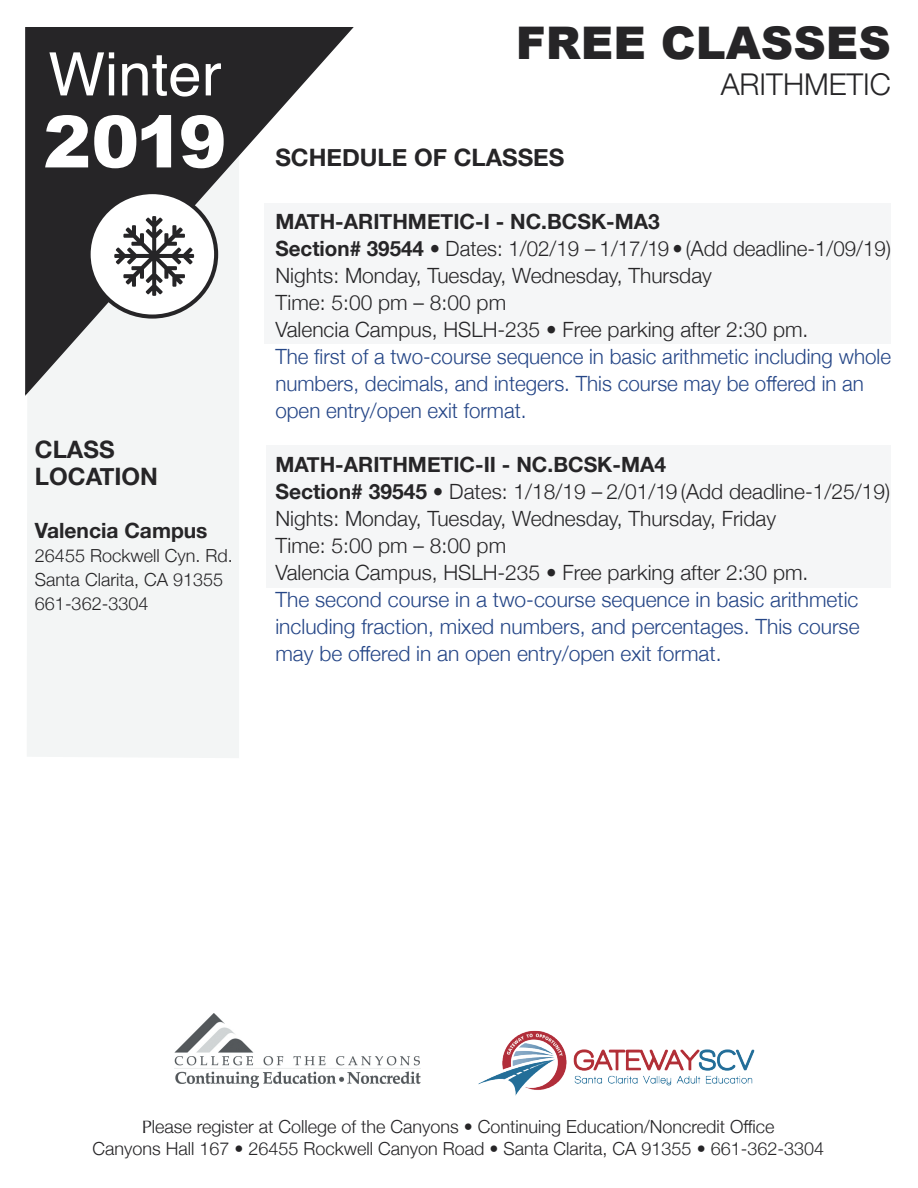
<style>
.page{position:relative;width:918px;height:1188px;background:#fff}
.page>*{position:absolute;margin:0;border:0;box-sizing:border-box;transform-origin:0 0}
.t1{font:900 72px "Arial";color:#fff}
.t2{font:60px "Helvetica";color:#fff}
.t3{font:900 45px "Arial";color:#262527}
.t4{font:300 30px "Helvetica Neue";color:#262527}
.t5{font:700 24px "Helvetica Neue";color:#262527}
.t6{font:300 21px "Helvetica Neue";color:#262527}
.t7{font:300 21px/27px "Helvetica Neue";color:#254687}
.t8{font:700 21px "Helvetica Neue";color:#262527}
.t9{font:300 18px "Helvetica Neue";color:#262527}
.s1{font-weight:700}
.s2{font-family:"Optima";font-weight:400}
</style>
<div class="page">
<div style="left:27px;top:398px;width:212px;height:360px;background:#f3f5f5"></div>
<svg style="left:25px;top:27px;width:329px;height:371px"></svg>
<svg style="left:89px;top:192px;width:127px;height:125px"></svg>
<div style="left:87px;top:190px;width:131px;height:129px;border:4px solid #262527;border-radius:50%"></div>
<div style="left:101px;top:203px;width:106px;height:106px;background:#fff;border-radius:53px"></div>
<svg style="left:114px;top:216px;width:80px;height:80px"></svg>
<img style="left:175px;top:1014px;width:245px;height:74px">
<img style="left:478px;top:1030px;width:277px;height:66px">
<div style="left:265px;top:203px;width:626px;height:140px;background:#f5f6f7"></div>
<div style="left:267px;top:445px;width:624px;height:143px;background:#f5f6f7"></div>
<p class="t2" style="left:48px;top:28px;width:175px">Winter</p>
<p class="t1" style="left:43px;top:89px;width:185px">2019</p>
<p class="t5" style="left:35px;top:430px;width:81px">CLASS</p>
<p class="t5" style="left:35px;top:457px;width:125px">LOCATION</p>
<p class="t8" style="left:35px;top:515px;width:174px">Valencia Campus</p>
<p class="t9" style="left:35px;top:542px;width:199px">26455 Rockwell Cyn. Rd.</p>
<p class="t9" style="left:35px;top:566px;width:190px">Santa Clarita, CA 91355</p>
<p class="t9" style="left:35px;top:590px;width:115px">661-362-3304</p>
<p class="t3" style="left:516px;top:11px;width:376px">FREE CLASSES</p>
<p class="t4" style="left:721px;top:60px;width:172px">ARITHMETIC</p>
<p class="t5" style="left:275px;top:139px;width:291px">SCHEDULE OF CLASSES</p>
<p class="t8" style="left:275px;top:205px;width:386px">MATH-ARITHMETIC-I - NC.BCSK-MA3</p>
<p class="t6" style="left:275px;top:232px;width:617px"><span class="s1">Section# 39544</span> • Dates: 1/02/19 – 1/17/19 • (Add deadline-1/09/19)</p>
<p class="t6" style="left:275px;top:259px;width:438px">Nights: Monday, Tuesday, Wednesday, Thursday</p>
<p class="t6" style="left:275px;top:286px;width:232px">Time: 5:00 pm – 8:00 pm</p>
<p class="t6" style="left:275px;top:313px;width:534px">Valencia Campus, HSLH-235 • Free parking after 2:30 pm.</p>
<p class="t7" style="left:275px;top:341px;width:617px">The first of a two-course sequence in basic arithmetic including whole numbers, decimals, and integers. This course may be offered in an open entry/open exit format.</p>
<p class="t8" style="left:275px;top:448px;width:392px">MATH-ARITHMETIC-II - NC.BCSK-MA4</p>
<p class="t6" style="left:275px;top:475px;width:616px"><span class="s1">Section# 39545</span> • Dates: 1/18/19 – 2/01/19 (Add deadline-1/25/19)</p>
<p class="t6" style="left:275px;top:502px;width:502px">Nights: Monday, Tuesday, Wednesday, Thursday, Friday</p>
<p class="t6" style="left:275px;top:529px;width:232px">Time: 5:00 pm – 8:00 pm</p>
<p class="t6" style="left:275px;top:556px;width:534px">Valencia Campus, HSLH-235 • Free parking after 2:30 pm.</p>
<p class="t7" style="left:275px;top:584px;width:585px">The second course in a two-course sequence in basic arithmetic</p>
<p class="t7" style="left:275px;top:611px;width:586px">including fraction, mixed numbers, and percentages. This course may be offered in an open entry/open exit format.</p>
<p class="t9" style="left:142px;top:1112px;width:634px"><span class="s2">P</span>lease register at College of the Canyons • Continuing Education/Noncredit Office</p>
<p class="t9" style="left:92px;top:1134px;width:733px">Canyons Hall 167 • 26455 Rockwell Canyon Road • Santa Clarita, CA 91355 • 661-362-3304</p>
</div>
